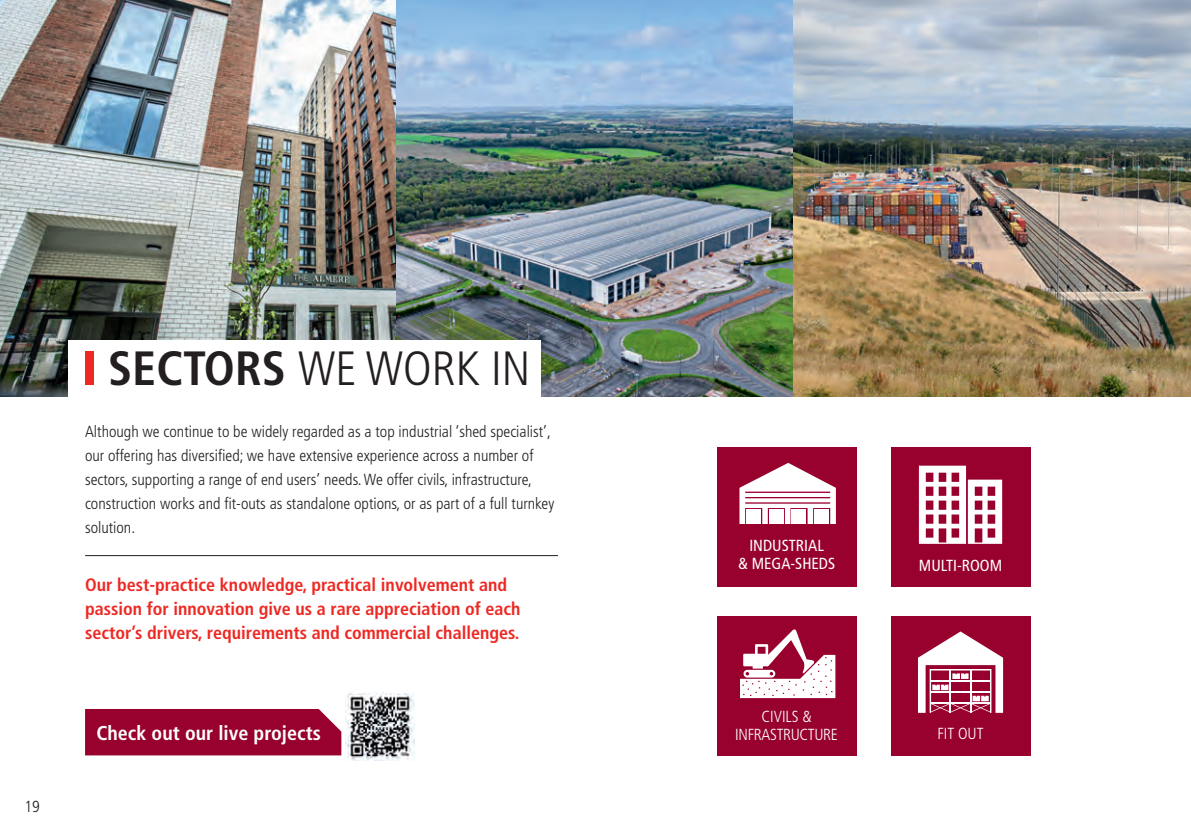
<style>
.page{position:relative;width:1191px;height:840px;background:#fff}
.page>*{position:absolute;margin:0;border:0;box-sizing:border-box;transform-origin:0 0}
.t1{font:300 condensed 48px "Frutiger LT Std";color:#231f20}
.t2{font:700 condensed 20px "Frutiger LT Std";color:#fff}
.t3{font:700 condensed 18px/24px "Frutiger LT Std";color:#ee2823}
.t4{font:300 condensed 16px/24px "Frutiger LT Std";color:#231f20}
.t5{font:condensed 16px/18px "Frutiger LT Std";color:#fff;text-align:center}
.t6{font:300 condensed 16px "Frutiger LT Std";letter-spacing:-.02em;color:#fff}
.s1{font-weight:700}
</style>
<div class="page">
<img style="left:0;top:0;width:1191px;height:396px">
<hr style="left:85px;top:555px;width:473px;height:1px;background:#231f20">
<div style="left:68px;top:340px;width:473px;height:56px;background:#fff"></div>
<div style="left:85px;top:351px;width:9px;height:33px;background:#ee2823"></div>
<div style="left:717px;top:446px;width:139px;height:140px;background:#98012d"></div>
<svg style="left:739px;top:463px;width:97px;height:60px"></svg>
<div style="left:890px;top:446px;width:140px;height:140px;background:#98012d"></div>
<svg style="left:919px;top:465px;width:83px;height:78px"></svg>
<div style="left:717px;top:615px;width:139px;height:140px;background:#98012d"></div>
<div style="left:890px;top:615px;width:140px;height:140px;background:#98012d"></div>
<svg style="left:918px;top:631px;width:85px;height:81px"></svg>
<svg style="left:740px;top:629px;width:95px;height:68px"></svg>
<div style="left:85px;top:709px;width:256px;height:46px;background:#98012d"></div>
<img style="left:346px;top:692px;width:68px;height:68px">
<p class="t4" style="left:24px;top:794px;width:17px">19</p>
<h1 class="t1" style="left:108px;top:341px;width:423px"><span class="s1">SECTORS</span> WE WORK IN</h1>
<p class="t4" style="left:85px;top:419px;width:471px">Although we continue to be widely regarded as a top industrial ‘shed specialist’, our offering has diversified; we have extensive experience across a number of sectors, supporting a range of end users’ needs. We offer civils, infrastructure, construction works and fit-outs as standalone options, or as part of a full turnkey solution.</p>
<p class="t3" style="left:85px;top:572px;width:437px">Our best-practice knowledge, practical involvement and passion for innovation give us a rare appreciation of each sector’s drivers, requirements and commercial challenges.</p>
<p class="t5" style="left:738px;top:536px;width:99px">INDUSTRIAL<br>&amp; MEGA-SHEDS</p>
<p class="t6" style="left:761px;top:707px;width:52px">CIVILS &amp;</p>
<p class="t5" style="left:919px;top:556px;width:85px">MULTI-ROOM</p>
<p class="t2" style="left:96px;top:720px;width:226px">Check out our live projects</p>
<p class="t6" style="left:735px;top:725px;width:104px">INFRASTRUCTURE</p>
<p class="t6" style="left:937px;top:724px;width:48px">FIT OUT</p>
</div>
